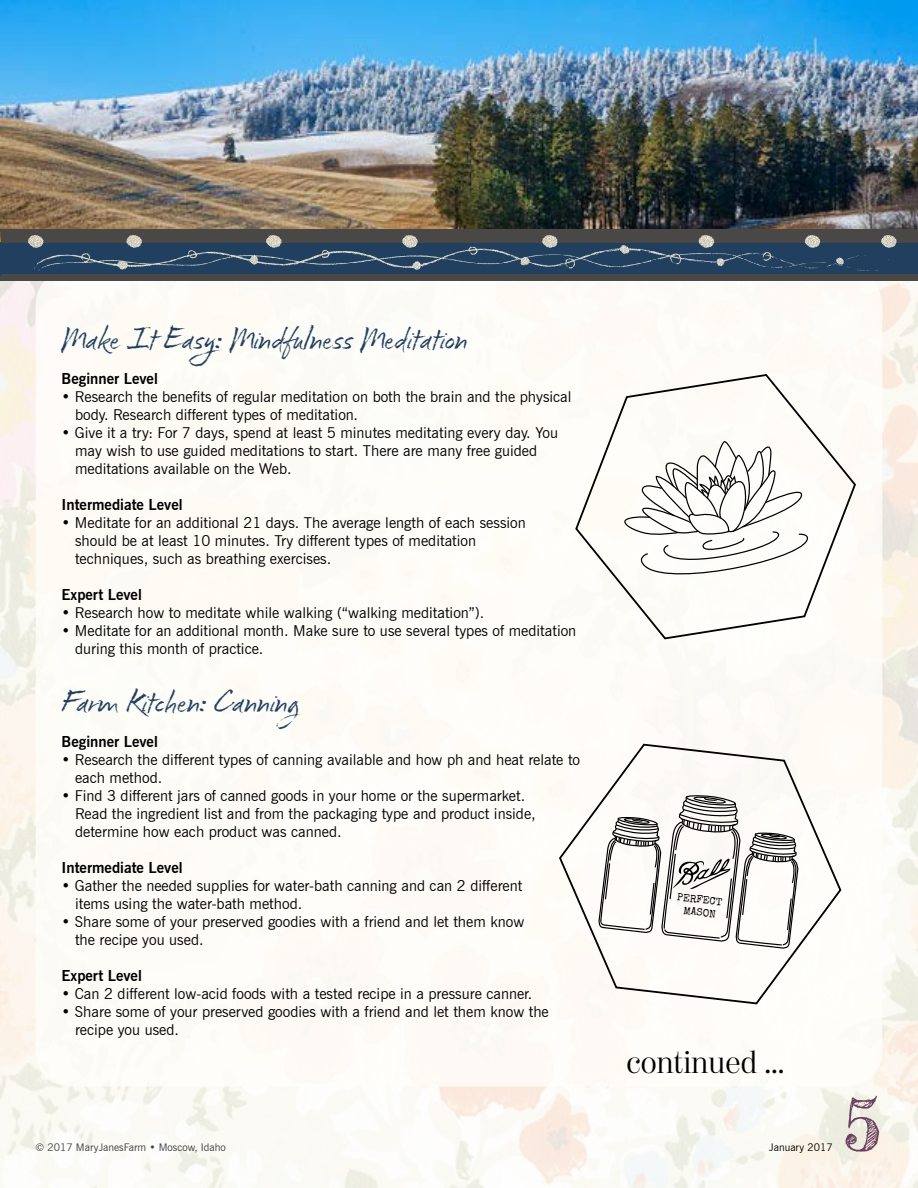
<style>
.page{position:relative;width:918px;height:1188px;background:#fff}
.page>*{position:absolute;margin:0;border:0;box-sizing:border-box;transform-origin:0 0}
.t1{font:72px "Frederickathe Greatest";color:#6c425f}
.t2{font:33px "Fugu";color:#21405f}
.t3{font:300 31.5px "Moderno FB";color:#000}
.t4{font:15px/18px "News Gothic BT";color:#000}
.t5{font:700 15px "News Gothic BT";color:#000}
.t6{font:10.65px/12.8px "Special Elite";color:#000;text-align:center}
.t7{font:10.5px "News Gothic BT";color:#3f3c3d}
.t8{font:10.5px "News Gothic BT";color:#000}
</style>
<div class="page">
<div style="left:36px;top:270px;width:846px;height:816px;background:#fffefa;border-radius:36px"></div>
<img style="left:872px;top:281px;width:46px;height:6px">
<div style="left:0;top:242px;width:918px;height:33px;background:#21405f"></div>
<div style="left:0;top:228px;width:918px;height:15px;background:#4a4747"></div>
<div style="left:0;top:275px;width:918px;height:6px;background:#4a4747"></div>
<img style="left:29px;top:235px;width:868px;height:35px">
<img style="left:0;top:0;width:1px;height:242px">
<hr style="left:0;top:242px;width:1px;height:34px;background:#21405f">
<img style="left:1px;top:0;width:917px;height:228px">
<svg style="left:575px;top:374px;width:281px;height:266px"></svg>
<svg style="left:619px;top:441px;width:192px;height:151px"></svg>
<svg style="left:559px;top:743px;width:283px;height:262px"></svg>
<svg style="left:598px;top:775px;width:201px;height:174px"></svg>
<h2 class="t2" style="left:62px;top:317px;width:408px">Make It Easy: Mindfulness Meditation</h2>
<p class="t5" style="left:62px;top:369px;width:98px">Beginner Level</p>
<p class="t4" style="left:75px;top:387px;width:498px;text-indent:-14px">• Research the benefits of regular meditation on both the brain and the physical body. Research different types of meditation.</p>
<p class="t4" style="left:75px;top:423px;width:485px;text-indent:-14px">• Give it a try: For 7 days, spend at least 5 minutes meditating every day. You may wish to use guided meditations to start. There are many free guided meditations available on the Web.</p>
<p class="t5" style="left:62px;top:495px;width:123px">Intermediate Level</p>
<p class="t4" style="left:75px;top:513px;width:452px;text-indent:-14px">• Meditate for an additional 21 days. The average length of each session should be at least 10 minutes. Try different types of meditation techniques, such as breathing exercises.</p>
<p class="t5" style="left:62px;top:585px;width:82px">Expert Level</p>
<p class="t4" style="left:62px;top:603px;width:424px">• Research how to meditate while walking (“walking meditation”).</p>
<p class="t4" style="left:75px;top:621px;width:503px;text-indent:-14px">• Meditate for an additional month. Make sure to use several types of meditation during this month of practice.</p>
<h2 class="t2" style="left:62px;top:680px;width:239px">Farm Kitchen: Canning</h2>
<p class="t5" style="left:62px;top:732px;width:98px">Beginner Level</p>
<p class="t4" style="left:75px;top:750px;width:507px;text-indent:-14px">• Research the different types of canning available and how ph and heat relate to each method.</p>
<p class="t4" style="left:75px;top:786px;width:462px;text-indent:-14px">• Find 3 different jars of canned goods in your home or the supermarket.<br>Read the ingredient list and from the packaging type and product inside, determine how each product was canned.</p>
<p class="t5" style="left:62px;top:858px;width:123px">Intermediate Level</p>
<p class="t4" style="left:75px;top:876px;width:449px;text-indent:-14px">• Gather the needed supplies for water-bath canning and can 2 different items using the water-bath method.</p>
<p class="t4" style="left:75px;top:912px;width:451px;text-indent:-14px">• Share some of your preserved goodies with a friend and let them know the recipe you used.</p>
<p class="t5" style="left:62px;top:966px;width:82px">Expert Level</p>
<p class="t4" style="left:62px;top:984px;width:472px">• Can 2 different low-acid foods with a tested recipe in a pressure canner.</p>
<p class="t4" style="left:75px;top:1002px;width:475px;text-indent:-14px">• Share some of your preserved goodies with a friend and let them know the recipe you used.</p>
<p class="t6" style="left:678px;top:891px;width:46px;rotate:6deg">PERFECT<br>MASON</p>
<h3 class="t3" style="left:626px;top:1045px;width:160px">continued ...</h3>
<p class="t7" style="left:36px;top:1141px;width:192px">© 2017 MaryJanesFarm • Moscow, Idaho</p>
<p class="t8" style="left:769px;top:1141px;width:65px">January 2017</p>
<h1 class="t1" style="left:843px;top:1081px;width:40px">5</h1>
</div>
